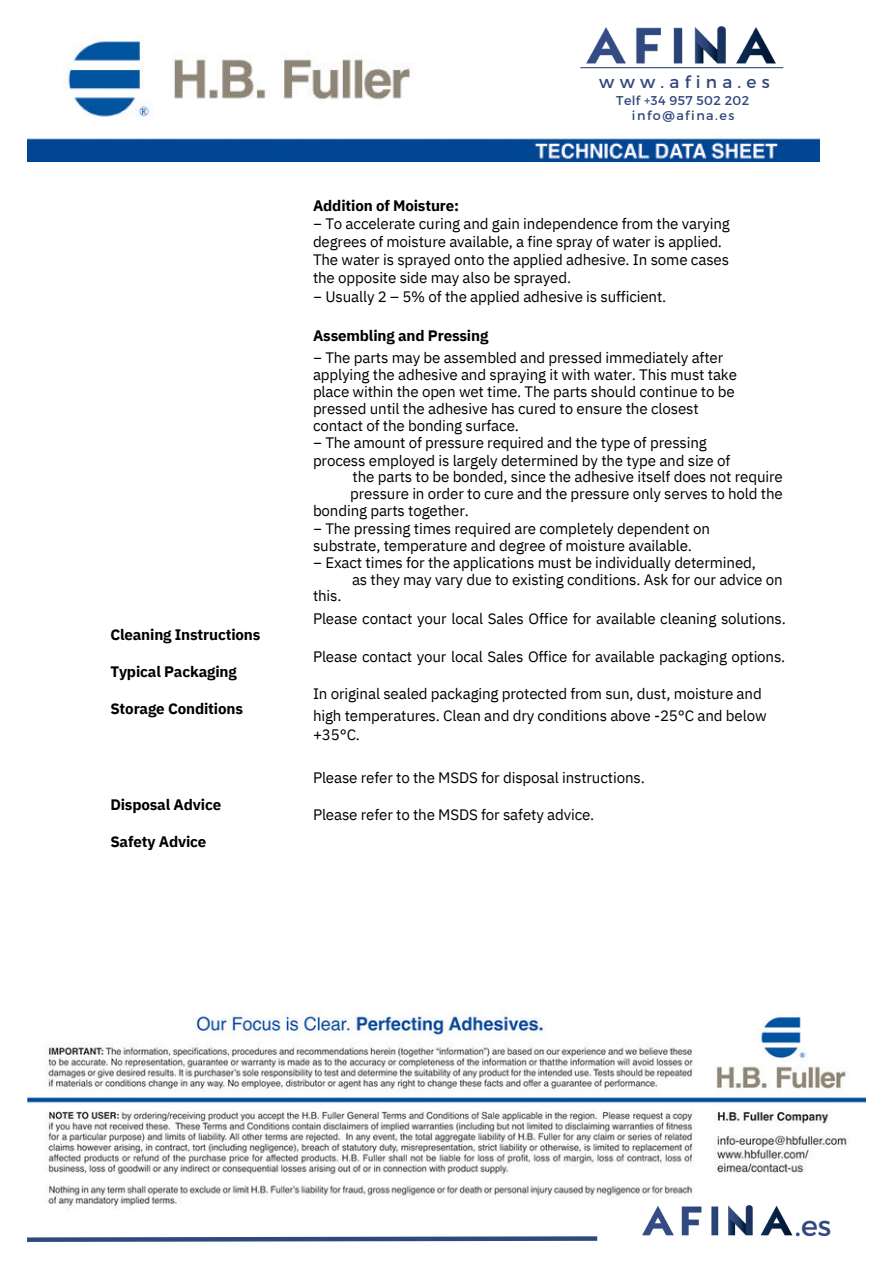
<style>
.page{position:relative;width:894px;height:1264px;background:#fff}
.page>*{position:absolute;margin:0;border:0;box-sizing:border-box;transform-origin:0 0}
.t1{font:28.5px "Montserrat";color:#324a81}
.t2{font:16.95px "Montserrat";letter-spacing:.31em;color:#31487c}
.t3{font:15.15px/18.3px "IBM Plex Sans";letter-spacing:-.01em;color:#000}
.t4{font:700 15.15px "IBM Plex Sans";letter-spacing:-.01em;color:#000}
.t5{font:12.75px "Montserrat";letter-spacing:.025em;color:#31487c}
.t6{font:12.75px "Montserrat";letter-spacing:.12em;color:#31487c}
</style>
<div class="page">
<img style="left:27px;top:1012px;width:838px;height:197px">
<svg style="left:27px;top:1236px;width:571px;height:6px;background:#64759c"></svg>
<img style="left:631px;top:1203px;width:173px;height:33px">
<img style="left:27px;top:35px;width:792px;height:127px">
<div style="left:550px;top:12px;width:262px;height:122px;background:#fff"></div>
<img style="left:586px;top:26px;width:190px;height:38px">
<hr style="left:580px;top:67px;width:203px;height:1px;background:#31487c">
<p class="t4" style="left:110px;top:624px;width:152px">Cleaning Instructions</p>
<p class="t4" style="left:110px;top:661px;width:128px">Typical Packaging</p>
<p class="t4" style="left:110px;top:698px;width:134px">Storage Conditions</p>
<p class="t4" style="left:110px;top:794px;width:112px">Disposal Advice</p>
<p class="t4" style="left:110px;top:831px;width:98px">Safety Advice</p>
<p class="t2" style="left:599px;top:71px;width:172px">www.afina.es</p>
<p class="t6" style="left:631px;top:107px;width:104px">info@afina.es</p>
<p class="t5" style="left:616px;top:92px;width:134px">Telf +34 957 502 202</p>
<p class="t4" style="left:313px;top:195px;width:148px">Addition of Moisture:</p>
<p class="t3" style="left:313px;top:214px;width:418px">− To accelerate curing and gain independence from the varying degrees of moisture available, a fine spray of water is applied.<br>The water is sprayed onto the applied adhesive. In some cases the opposite side may also be sprayed.<br>− Usually 2 – 5% of the applied adhesive is sufficient.</p>
<p class="t4" style="left:313px;top:325px;width:177px">Assembling and Pressing</p>
<p class="t3" style="left:313px;top:348px;width:411px">− The parts may be assembled and pressed immediately after</p>
<p class="t3" style="left:313px;top:365px;width:425px">applying the adhesive and spraying it with water. This must take</p>
<p class="t3" style="left:313px;top:382px;width:423px">place within the open wet time. The parts should continue to be</p>
<p class="t3" style="left:313px;top:399px;width:387px">pressed until the adhesive has cured to ensure the closest</p>
<p class="t3" style="left:313px;top:416px;width:207px">contact of the bonding surface.</p>
<p class="t3" style="left:313px;top:433px;width:395px">− The amount of pressure required and the type of pressing</p>
<p class="t3" style="left:313px;top:451px;width:418px">process employed is largely determined by the type and size of</p>
<p class="t3" style="left:352px;top:467px;width:431px">the parts to be bonded, since the adhesive itself does not require</p>
<p class="t3" style="left:350px;top:484px;width:434px">pressure in order to cure and the pressure only serves to hold the</p>
<p class="t3" style="left:313px;top:501px;width:157px">bonding parts together.</p>
<p class="t3" style="left:313px;top:519px;width:398px">− The pressing times required are completely dependent on</p>
<p class="t3" style="left:313px;top:536px;width:380px">substrate, temperature and degree of moisture available.</p>
<p class="t3" style="left:313px;top:553px;width:444px">− Exact times for the applications must be individually determined,</p>
<p class="t3" style="left:352px;top:570px;width:432px">as they may vary due to existing conditions. Ask for our advice on</p>
<p class="t3" style="left:313px;top:586px;width:30px">this.</p>
<p class="t3" style="left:313px;top:609px;width:474px">Please contact your local Sales Office for available cleaning solutions.</p>
<p class="t3" style="left:313px;top:646px;width:474px">Please contact your local Sales Office for available packaging options.</p>
<p class="t3" style="left:313px;top:682px;width:455px;line-height:22.5px">In original sealed packaging protected from sun, dust, moisture and high temperatures. Clean and dry conditions above -25°C and below</p>
<p class="t3" style="left:313px;top:725px;width:49px">+35°C.</p>
<p class="t3" style="left:313px;top:768px;width:333px">Please refer to the MSDS for disposal instructions.</p>
<p class="t3" style="left:313px;top:805px;width:283px">Please refer to the MSDS for safety advice.</p>
<h1 class="t1" style="left:794px;top:1207px;width:38px">.es</h1>
</div>
